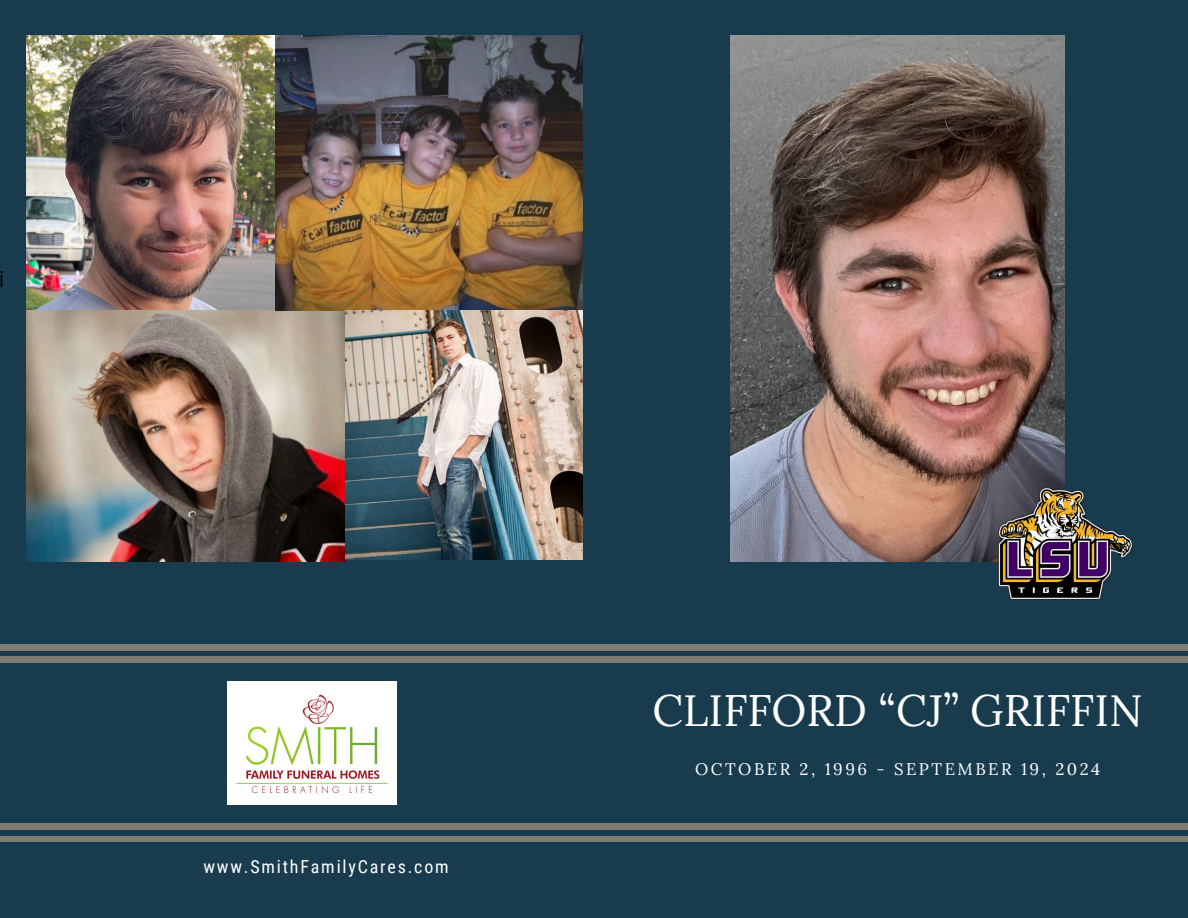
<style>
.page{position:relative;width:1188px;height:918px;background:#183c4e}
.page>*{position:absolute;margin:0;border:0;box-sizing:border-box;transform-origin:0 0}
.t1{font:44.1px "Lora";color:#fff}
.t2{font:24.75px "Gidole";color:#000}
.t3{font:18px "Roboto Condensed";letter-spacing:.1em;color:#fff}
.t4{font:16.65px "Lora";letter-spacing:.15em;color:#fff}
</style>
<div class="page">
<div style="left:0;top:657px;width:1188px;height:6px;background:#7e7c71"></div>
<div style="left:0;top:645px;width:1188px;height:5px;background:#7e7c71"></div>
<div style="left:0;top:836px;width:1188px;height:6px;background:#7e7c71"></div>
<div style="left:0;top:824px;width:1188px;height:5px;background:#7e7c71"></div>
<img style="left:27px;top:36px;width:249px;height:274px">
<img style="left:27px;top:310px;width:318px;height:251px">
<img style="left:276px;top:36px;width:307px;height:274px">
<img style="left:345px;top:310px;width:238px;height:249px">
<img style="left:228px;top:682px;width:168px;height:122px">
<img style="left:731px;top:36px;width:334px;height:525px">
<img style="left:993px;top:484px;width:140px;height:116px">
<p class="t2" style="left:0;top:265px;width:6px">i</p>
<p class="t3" style="left:203px;top:857px;width:247px">www.SmithFamilyCares.com</p>
<h1 class="t1" style="left:652px;top:681px;width:492px">CLIFFORD “CJ” GRIFFIN</h1>
<h2 class="t4" style="left:695px;top:758px;width:407px">OCTOBER 2, 1996 - SEPTEMBER 19, 2024</h2>
</div>
